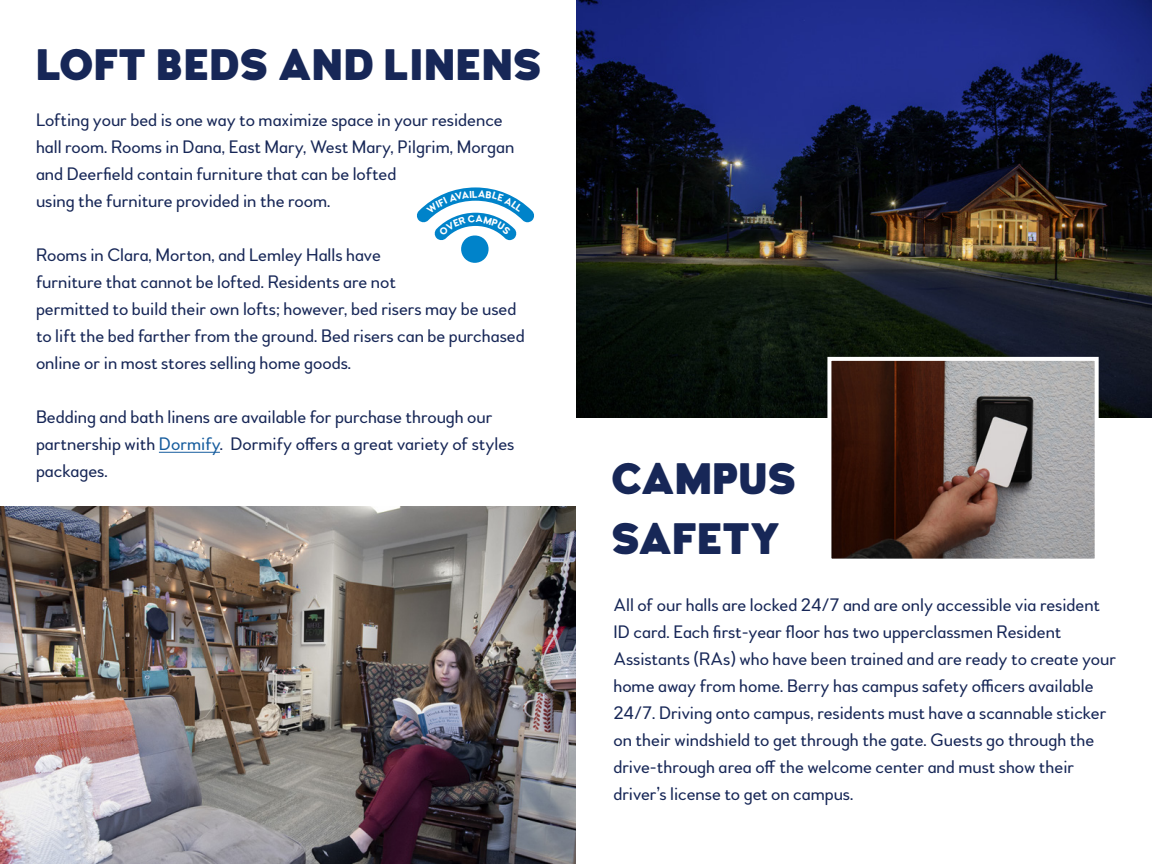
<style>
.page{position:relative;width:1152px;height:864px;background:#fff}
.page>*{position:absolute;margin:0;border:0;box-sizing:border-box;transform-origin:0 0}
.t1{font:900 44px/60px "Woodford Bourne";color:#172757}
.t2{font:18px/27px "Woodford Bourne";color:#172757}
.t3{font:700 10px "Woodford Bourne";color:#fff}
.s1{color:#175d9e}
</style>
<div class="page">
<img style="left:577px;top:0;width:575px;height:418px">
<img style="left:832px;top:362px;width:262px;height:196px">
<div style="left:827px;top:357px;width:272px;height:206px;border:4px solid #fff"></div>
<hr style="left:159px;top:452px;width:61px;height:1px;background:#175d9e">
<img style="left:0;top:507px;width:576px;height:357px">
<svg style="left:417px;top:187px;width:117px;height:76px"></svg>
<h1 class="t1" style="left:36px;top:36px;width:507px">LOFT BEDS AND LINENS</h1>
<p class="t2" style="left:36px;top:107px;width:480px">Lofting your bed is one way to maximize space in your residence hall room. Rooms in Dana, East Mary, West Mary, Pilgrim, Morgan and Deerfield contain furniture that can be lofted<br>using the furniture provided in the room.</p>
<p class="t2" style="left:36px;top:242px;width:490px">Rooms in Clara, Morton, and Lemley Halls have<br>furniture that cannot be lofted. Residents are not<br>permitted to build their own lofts; however, bed risers may be used to lift the bed farther from the ground. Bed risers can be purchased online or in most stores selling home goods.</p>
<p class="t2" style="left:36px;top:404px;width:480px">Bedding and bath linens are available for purchase through our partnership with <span class="s1">Dormify</span>. Dormify offers a great variety of styles packages.</p>
<p class="t3" style="left:475px;top:213px;width:9px">A</p>
<h1 class="t1" style="left:611px;top:449px;width:186px">CAMPUS<br>SAFETY</h1>
<p class="t2" style="left:613px;top:591px;width:504px">All of our halls are locked 24/7 and are only accessible via resident ID card. Each first-year floor has two upperclassmen Resident Assistants (RAs) who have been trained and are ready to create your home away from home. Berry has campus safety officers available 24/7. Driving onto campus, residents must have a scannable sticker on their windshield to get through the gate. Guests go through the drive-through area off the welcome center and must show their driver’s license to get on campus.</p>
</div>
